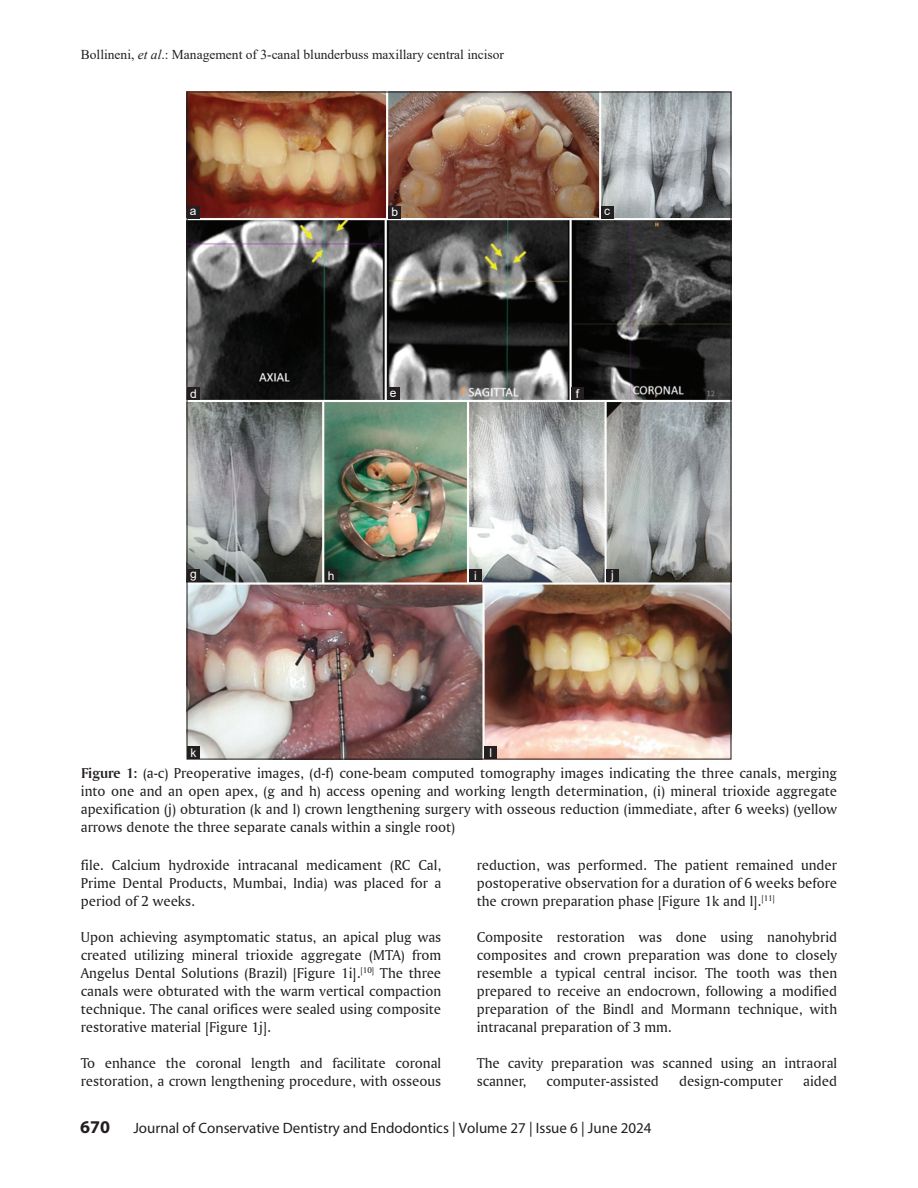
<style>
.page{position:relative;width:918px;height:1188px;background:#fff}
.page>*{position:absolute;margin:0;border:0;box-sizing:border-box;transform-origin:0 0}
.L_FOLIO{font:700 18px "Myriad Pro";color:#231f20}
.TX{font:15px/18px "Amerigo BT Roman A";color:#231f20;text-align:justify}
.t1{font:15px "Myriad";color:#231f20}
.t2{font:13.5px "Times New Roman";color:#231f20}
.LABEL{font:12px "Arial";color:#fff}
.s1{font-style:italic}
.s2{font-family:"Amerigo BT Bold A"}
</style>
<div class="page">
<img style="left:189px;top:94px;width:540px;height:663px">
<div style="left:187px;top:387px;width:13px;height:13px;background:#231f20"></div>
<div style="left:325px;top:570px;width:12px;height:12px;background:#231f20"></div>
<div style="left:606px;top:569px;width:13px;height:13px;background:#231f20"></div>
<div style="left:469px;top:569px;width:13px;height:13px;background:#231f20"></div>
<div style="left:485px;top:746px;width:12px;height:13px;background:#231f20"></div>
<div style="left:187px;top:746px;width:13px;height:13px;background:#231f20"></div>
<div style="left:601px;top:206px;width:13px;height:12px;background:#231f20"></div>
<div style="left:187px;top:569px;width:13px;height:13px;background:#231f20"></div>
<div style="left:388px;top:206px;width:13px;height:13px;background:#231f20"></div>
<div style="left:571px;top:387px;width:13px;height:13px;background:#231f20"></div>
<div style="left:187px;top:206px;width:13px;height:13px;background:#231f20"></div>
<div style="left:387px;top:387px;width:13px;height:13px;background:#231f20"></div>
<p class="t2" style="left:81px;top:45px;width:425px">Bollineni, <span class="s1">et al</span>.: Management of 3-canal blunderbuss maxillary central incisor</p>
<p class="LABEL" style="left:190px;top:203px;width:8px">a</p>
<p class="LABEL" style="left:391px;top:204px;width:8px">b</p>
<p class="LABEL" style="left:604px;top:203px;width:7px">c</p>
<p class="LABEL" style="left:190px;top:385px;width:8px">d</p>
<p class="LABEL" style="left:390px;top:384px;width:8px">e</p>
<p class="LABEL" style="left:576px;top:386px;width:5px">f</p>
<p class="LABEL" style="left:190px;top:566px;width:8px">g</p>
<p class="LABEL" style="left:328px;top:568px;width:8px">h</p>
<p class="LABEL" style="left:611px;top:566px;width:4px">j</p>
<p class="LABEL" style="left:474px;top:568px;width:4px">i</p>
<p class="LABEL" style="left:190px;top:744px;width:7px">k</p>
<p class="LABEL" style="left:490px;top:744px;width:4px">l</p>
<p class="TX" style="left:81px;top:764px;width:758px"><span class="s2">Figure 1:</span> (a-c) Preoperative images, (d-f) cone-beam computed tomography images indicating the three canals, merging into one and an open apex, (g and h) access opening and working length determination, (i) mineral trioxide aggregate apexification (j) obturation (k and l) crown lengthening surgery with osseous reduction (immediate, after 6 weeks) (yellow arrows denote the three separate canals within a single root)</p>
<p class="TX" style="left:81px;top:856px;width:362px">file. Calcium hydroxide intracanal medicament (RC Cal, Prime Dental Products, Mumbai, India) was placed for a period of 2 weeks.</p>
<p class="TX" style="left:81px;top:928px;width:362px">Upon achieving asymptomatic status, an apical plug was created utilizing mineral trioxide aggregate (MTA) from Angelus Dental Solutions (Brazil) [Figure 1i].<sup>[10]</sup> The three canals were obturated with the warm vertical compaction technique. The canal orifices were sealed using composite restorative material [Figure 1j].</p>
<p class="TX" style="left:81px;top:1054px;width:362px">To enhance the coronal length and facilitate coronal restoration, a crown lengthening procedure, with osseous</p>
<p class="TX" style="left:477px;top:856px;width:362px">reduction, was performed. The patient remained under postoperative observation for a duration of 6 weeks before the crown preparation phase [Figure 1k and l].<sup>[11]</sup></p>
<p class="TX" style="left:477px;top:928px;width:362px">Composite restoration was done using nanohybrid composites and crown preparation was done to closely resemble a typical central incisor. The tooth was then prepared to receive an endocrown, following a modified preparation of the Bindl and Mormann technique, with intracanal preparation of 3 mm.</p>
<p class="TX" style="left:477px;top:1054px;width:362px">The cavity preparation was scanned using an intraoral scanner,</p>
<p class="TX" style="left:546px;top:1072px;width:114px">computer-assisted</p>
<p class="TX" style="left:679px;top:1072px;width:106px">design-computer</p>
<p class="TX" style="left:803px;top:1072px;width:35px">aided</p>
<p class="L_FOLIO" style="left:80px;top:1115px;width:31px">670</p>
<p class="t1" style="left:133px;top:1120px;width:520px">Journal of Conservative Dentistry and Endodontics | Volume 27 | Issue 6 | June 2024</p>
</div>
